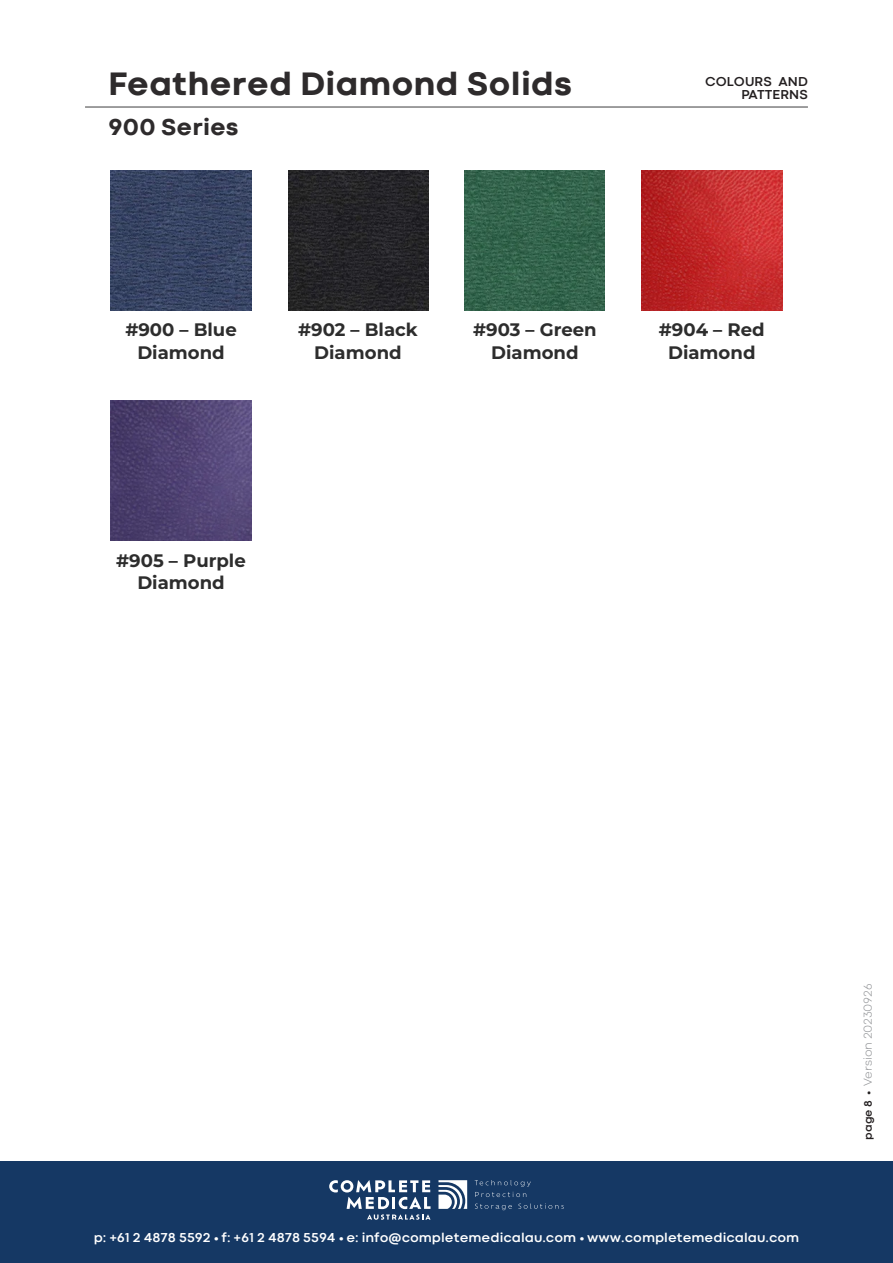
<style>
.page{position:relative;width:893px;height:1263px;background:#fff}
.page>*{position:absolute;margin:0;border:0;box-sizing:border-box;transform-origin:0 0}
.t1{font:800 33.9px "Codec Cold";color:#2e2b2c}
.t2{font:800 24px "Codec Cold";color:#2e2b2c}
.t3{font:700 18.15px/22.4px "Montserrat Roman";color:#2d2d2d;text-align:center}
.t4{font:700 13.5px "Codec Cold";color:#fff}
.t5{font:700 13.5px/13.5px "Codec Cold";letter-spacing:.01em;color:#231f20;text-align:right}
.t6{font:300 12px "Codec Cold";color:#939598}
.s1{font-weight:700;font-size:11.25px;color:#231f20}
</style>
<div class="page">
<div style="left:0;top:1161px;width:893px;height:102px;background:#153864"></div>
<svg style="left:438px;top:1180px;width:29px;height:29px"></svg>
<svg style="left:475px;top:1180px;width:56px;height:17px"></svg>
<svg style="left:475px;top:1203px;width:37px;height:7px"></svg>
<svg style="left:518px;top:1203px;width:46px;height:6px"></svg>
<svg style="left:329px;top:1180px;width:102px;height:40px"></svg>
<hr style="left:85px;top:107px;width:723px;height:1px;background:#3e3e3f">
<img style="left:111px;top:170px;width:140px;height:140px">
<img style="left:288px;top:170px;width:140px;height:140px">
<img style="left:465px;top:170px;width:140px;height:140px">
<img style="left:642px;top:170px;width:140px;height:140px">
<img style="left:111px;top:401px;width:140px;height:139px">
<h1 class="t1" style="left:109px;top:63px;width:465px">Feathered Diamond Solids</h1>
<h2 class="t2" style="left:109px;top:113px;width:131px">900 Series</h2>
<p class="t5" style="left:705px;top:75px;width:104px">COLOURS AND<br>PATTERNS</p>
<h3 class="t3" style="left:125px;top:318px;width:113px">#900 – Blue<br>Diamond</h3>
<h3 class="t3" style="left:298px;top:318px;width:121px">#902 – Black<br>Diamond</h3>
<h3 class="t3" style="left:473px;top:318px;width:125px">#903 – Green<br>Diamond</h3>
<h3 class="t3" style="left:659px;top:318px;width:107px">#904 – Red<br>Diamond</h3>
<h3 class="t3" style="left:116px;top:549px;width:131px">#905 – Purple<br>Diamond</h3>
<p class="t4" style="left:94px;top:1229px;width:707px">p: +61 2 4878 5592 • f: +61 2 4878 5594 • e: info@completemedicalau.com • www.completemedicalau.com</p>
<p class="t6" style="left:861px;top:1140px;width:158px;rotate:-90deg"><span class="s1">page 8 •</span> Version 20230926</p>
</div>
